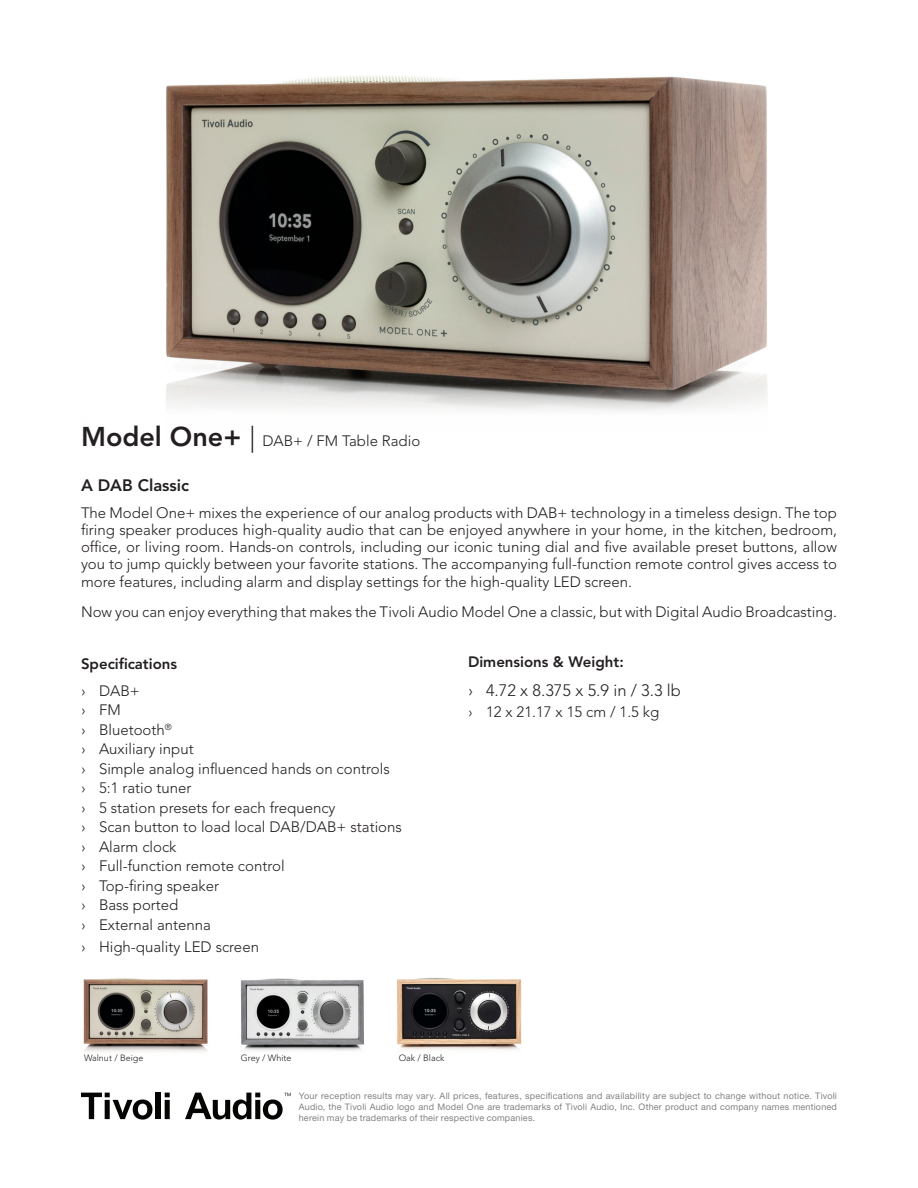
<style>
.page{position:relative;width:918px;height:1188px;background:#fff}
.page>*{position:absolute;margin:0;border:0;box-sizing:border-box;transform-origin:0 0}
.t1{font:300 16.5px "Avenir LT Std";color:#231f20}
.t2{font:800 16.5px "Avenir LT Std";color:#231f20}
.t3{font:300 15px/17.2px "Avenir LT Std";color:#231f20;text-align:justify}
.t4{font:800 15px "Avenir LT Std";color:#231f20}
.Paragraph_Style_1{font:9px/10.8px "Helvetica Neue";letter-spacing:.02em;color:#808285;text-align:justify}
.t5{font:300 9px "Avenir LT Std";color:#231f20}
.s1{font-weight:800;font-size:27px}
.s2{font-size:27px}
</style>
<div class="page">
<svg style="left:81px;top:1093px;width:71px;height:27px"></svg>
<div style="left:155px;top:1093px;width:5px;height:26px;background:#040503"></div>
<svg style="left:165px;top:1093px;width:5px;height:26px"></svg>
<svg style="left:185px;top:1093px;width:106px;height:27px"></svg>
<img style="left:166px;top:76px;width:601px;height:335px">
<img style="left:83px;top:978px;width:125px;height:74px">
<img style="left:397px;top:978px;width:125px;height:72px">
<img style="left:241px;top:978px;width:123px;height:73px">
<p class="t3" style="left:81px;top:432px;width:341px"><span class="s1">Model One+</span> <span class="s2">|</span> DAB+ / FM Table Radio</p>
<p class="t2" style="left:81px;top:476px;width:110px">A DAB Classic</p>
<p class="t3" style="left:81px;top:504px;width:758px">The Model One+ mixes the experience of our analog products with DAB+ technology in a timeless design. The top firing speaker produces high-quality audio that can be enjoyed anywhere in your home, in the kitchen, bedroom, office, or living room. Hands-on controls, including our iconic tuning dial and five available preset buttons, allow you to jump quickly between your favorite stations. The accompanying full-function remote control gives access to more features, including alarm and display settings for the high-quality LED screen.</p>
<p class="t3" style="left:81px;top:603px;width:757px">Now you can enjoy everything that makes the Tivoli Audio Model One a classic, but with Digital Audio Broadcasting.</p>
<p class="t4" style="left:81px;top:655px;width:98px">Specifications</p>
<p class="t3" style="left:81px;top:682px;width:60px">› DAB+</p>
<p class="t3" style="left:81px;top:702px;width:41px">› FM</p>
<p class="t3" style="left:81px;top:721px;width:92px">› Bluetooth<sup>®</sup></p>
<p class="t3" style="left:81px;top:741px;width:114px">› Auxiliary input</p>
<p class="t3" style="left:81px;top:760px;width:310px">› Simple analog influenced hands on controls</p>
<p class="t3" style="left:81px;top:780px;width:112px">› 5:1 ratio tuner</p>
<p class="t3" style="left:81px;top:799px;width:256px">› 5 station presets for each frequency</p>
<p class="t3" style="left:81px;top:819px;width:322px">› Scan button to load local DAB/DAB+ stations</p>
<p class="t3" style="left:81px;top:838px;width:97px">› Alarm clock</p>
<p class="t3" style="left:81px;top:858px;width:205px">› Full-function remote control</p>
<p class="t3" style="left:81px;top:877px;width:140px">› Top-firing speaker</p>
<p class="t3" style="left:81px;top:897px;width:99px">› Bass ported</p>
<p class="t3" style="left:81px;top:916px;width:131px">› External antenna</p>
<p class="t3" style="left:81px;top:939px;width:180px">› High-quality LED screen</p>
<p class="t4" style="left:468px;top:653px;width:157px">Dimensions &amp; Weight:</p>
<p class="t1" style="left:468px;top:681px;width:215px">› 4.72 x 8.375 x 5.9 in / 3.3 lb</p>
<p class="t3" style="left:468px;top:704px;width:193px">› 12 x 21.17 x 15 cm / 1.5 kg</p>
<p class="t5" style="left:84px;top:1052px;width:61px">Walnut / Beige</p>
<p class="t5" style="left:241px;top:1052px;width:52px">Grey / White</p>
<p class="t5" style="left:399px;top:1052px;width:47px">Oak / Black</p>
<p class="Paragraph_Style_1" style="left:299px;top:1090px;width:540px">Your reception results may vary. All prices, features, specifications and availability are subject to change without notice. Tivoli Audio, the Tivoli Audio logo and Model One are trademarks of Tivoli Audio, Inc. Other product and company names mentioned herein may be trademarks of their respective companies.</p>
</div>
